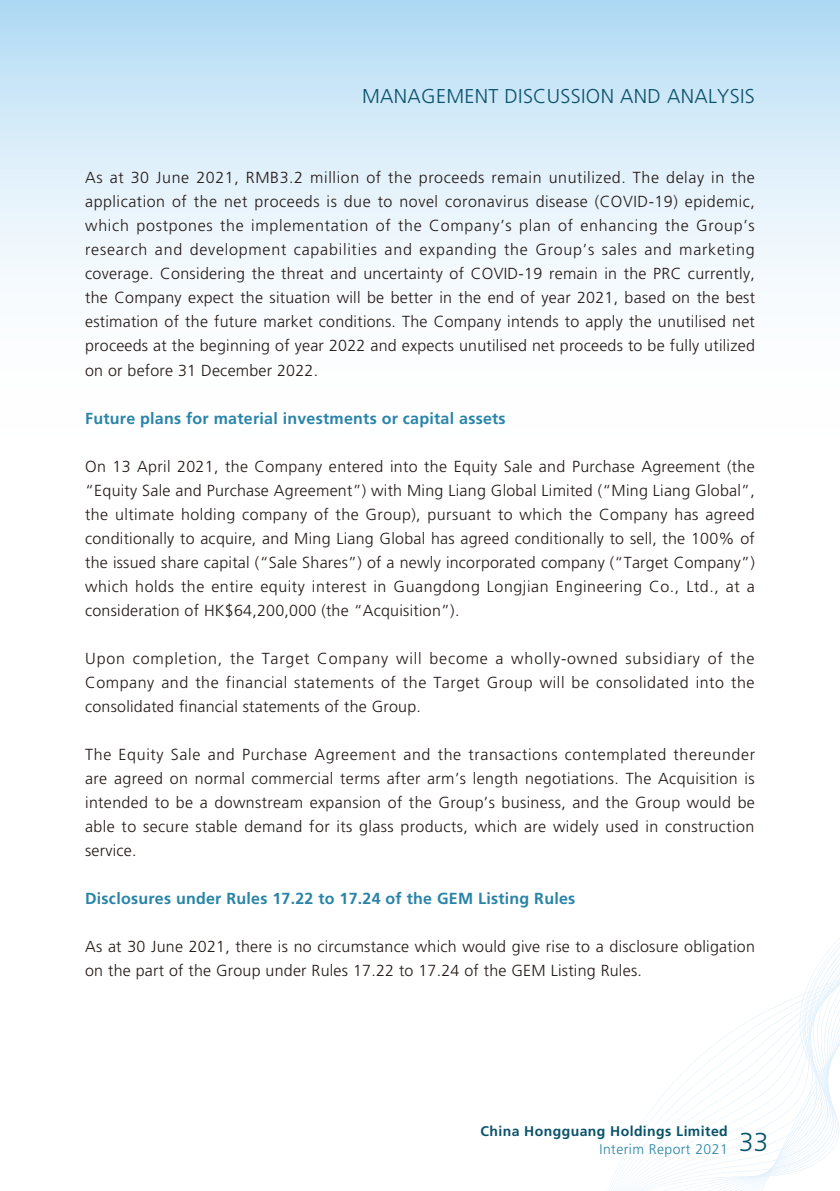
<style>
.page{position:relative;width:840px;height:1191px;background:#fff}
.page>*{position:absolute;margin:0;border:0;box-sizing:border-box;transform-origin:0 0}
.t1{font:300 26px "Frutiger LT Std";color:#09526a}
.t2{font:300 20px "Frutiger LT Std";letter-spacing:.015em;color:#09526a}
.t3{font:300 16px/24px "Frutiger LT Std";letter-spacing:.015em;color:#231916;text-align:justify}
.t4{font:700 16px "Frutiger LT Std";letter-spacing:.015em;color:#2984a8}
.t5{font:700 14px "Frutiger LT Std";letter-spacing:.03em;color:#09526a}
.t6{font:300 14px "Frutiger LT Std";letter-spacing:.03em;color:#2984a8}
</style>
<div class="page">
<div style="left:0;top:0;width:839px;height:446px;background:linear-gradient(to bottom,#bbdff5,#fff)"></div>
<svg style="left:608px;top:939px;width:231px;height:252px"></svg>
<p class="t2" style="left:362px;top:85px;width:394px">MANAGEMENT DISCUSSION AND ANALYSIS</p>
<p class="t3" style="left:85px;top:166px;width:671px">As at 30 June 2021, RMB3.2 million of the proceeds remain unutilized. The delay in the application of the net proceeds is due to novel coronavirus disease (COVID-19) epidemic, which postpones the implementation of the Company’s plan of enhancing the Group’s research and development capabilities and expanding the Group’s sales and marketing coverage. Considering the threat and uncertainty of COVID-19 remain in the PRC currently, the Company expect the situation will be better in the end of year 2021, based on the best estimation of the future market conditions. The Company intends to apply the unutilised net proceeds at the beginning of year 2022 and expects unutilised net proceeds to be fully utilized on or before 31 December 2022.</p>
<p class="t4" style="left:85px;top:408px;width:422px">Future plans for material investments or capital assets</p>
<p class="t3" style="left:85px;top:454px;width:671px">On 13 April 2021, the Company entered into the Equity Sale and Purchase Agreement (the “Equity Sale and Purchase Agreement”) with Ming Liang Global Limited (“Ming Liang Global”, the ultimate holding company of the Group), pursuant to which the Company has agreed conditionally to acquire, and Ming Liang Global has agreed conditionally to sell, the 100% of the issued share capital (“Sale Shares”) of a newly incorporated company (“Target Company”) which holds the entire equity interest in Guangdong Longjian Engineering Co., Ltd., at a consideration of HK$64,200,000 (the “Acquisition”).</p>
<p class="t3" style="left:85px;top:646px;width:670px">Upon completion, the Target Company will become a wholly-owned subsidiary of the Company and the financial statements of the Target Group will be consolidated into the consolidated financial statements of the Group.</p>
<p class="t3" style="left:85px;top:742px;width:671px">The Equity Sale and Purchase Agreement and the transactions contemplated thereunder are agreed on normal commercial terms after arm’s length negotiations. The Acquisition is intended to be a downstream expansion of the Group’s business, and the Group would be able to secure stable demand for its glass products, which are widely used in construction service.</p>
<p class="t4" style="left:85px;top:888px;width:491px">Disclosures under Rules 17.22 to 17.24 of the GEM Listing Rules</p>
<p class="t3" style="left:85px;top:934px;width:671px">As at 30 June 2021, there is no circumstance which would give rise to a disclosure obligation on the part of the Group under Rules 17.22 to 17.24 of the GEM Listing Rules.</p>
<p class="t5" style="left:480px;top:1123px;width:249px">China Hongguang Holdings Limited</p>
<p class="t6" style="left:599px;top:1141px;width:130px">Interim Report 2021</p>
<h1 class="t1" style="left:738px;top:1127px;width:30px">33</h1>
</div>
